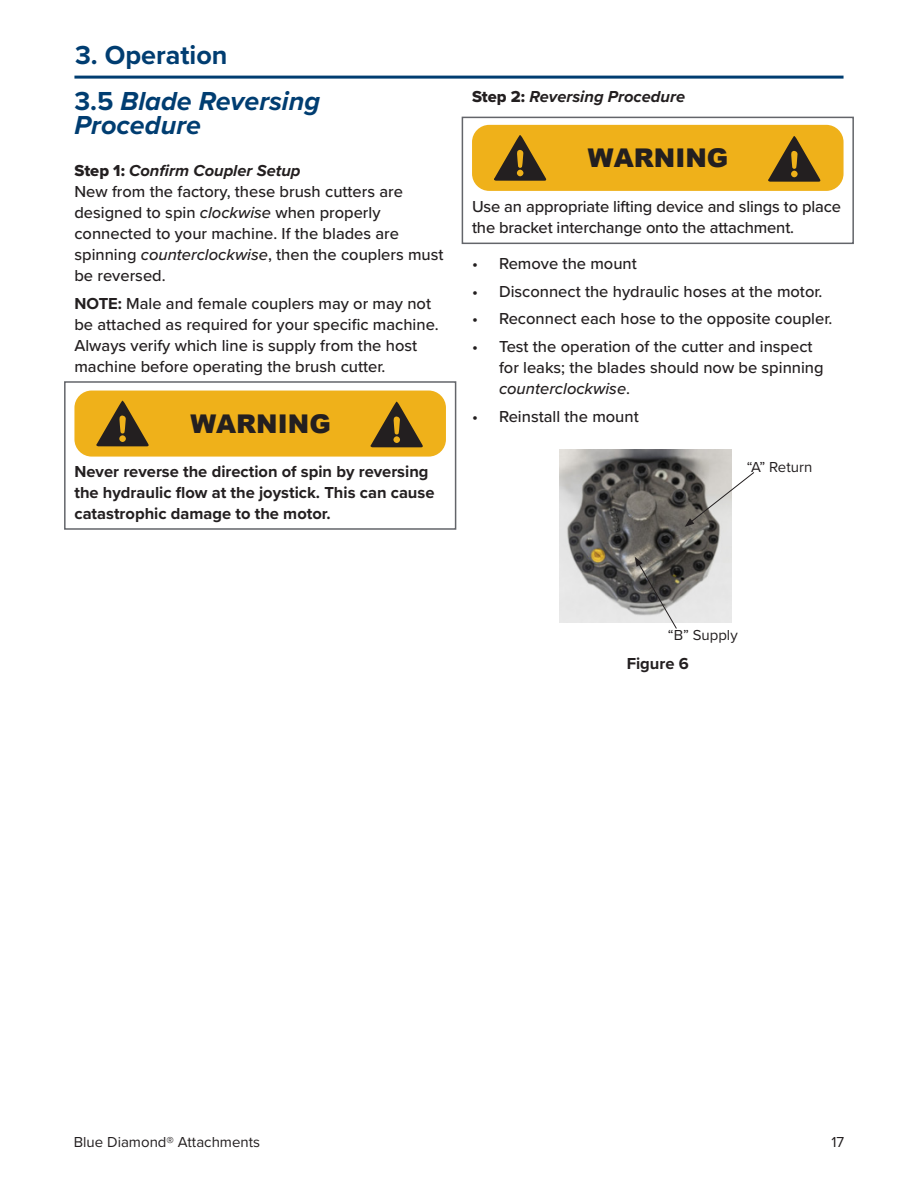
<style>
.page{position:relative;width:918px;height:1188px;background:#fff}
.page>*{position:absolute;margin:0;border:0;box-sizing:border-box;transform-origin:0 0}
.t1{font:italic 700 27px/24px "Proxima Nova";color:#003d71}
.t2{font:700 27px "Proxima Nova";color:#003d71}
.t3{font:900 25.8px "Arial";color:#231f20}
.t4{font:500 16.5px/21px "Proxima Nova";color:#231f20}
.t5{font:700 16.5px/21px "Proxima Nova";color:#231f20}
.t6{font:italic 700 16.5px "Proxima Nova";color:#231f20}
.t7{font:15px "Proxima Nova";color:#231f20}
.s1{font-style:normal}
.s2{font-family:"Proxima Nova Extrabld";font-weight:400}
.s3{font-weight:700;font-style:italic}
.s4{font-style:italic}
.s5{font-weight:700}
.s6{font-family:"Proxima Nova Extrabld";font-weight:400;font-style:normal}
</style>
<div class="page">
<hr style="left:74px;top:76px;width:770px;height:3px;background:#003d71">
<div style="left:74px;top:391px;width:372px;height:66px;background:#efb11a;border-radius:17px"></div>
<svg style="left:96px;top:401px;width:53px;height:45px"></svg>
<svg style="left:371px;top:402px;width:52px;height:45px"></svg>
<div style="left:64px;top:381px;width:392px;height:149px;border:2px solid #63656a"></div>
<div style="left:472px;top:125px;width:372px;height:66px;background:#efb11a;border-radius:17px"></div>
<svg style="left:494px;top:135px;width:53px;height:46px"></svg>
<svg style="left:768px;top:136px;width:53px;height:46px"></svg>
<div style="left:462px;top:117px;width:392px;height:127px;border:2px solid #63656a"></div>
<img style="left:559px;top:449px;width:172px;height:173px">
<svg style="left:685px;top:471px;width:70px;height:56px"></svg>
<svg style="left:635px;top:557px;width:42px;height:72px;background:#83817f"></svg>
<p class="t2" style="left:75px;top:35px;width:154px">3. Operation</p>
<p class="t1" style="left:74px;top:88px;width:247px"><span class="s1">3.5</span> Blade Reversing<br>Procedure</p>
<p class="t4" style="left:74px;top:159px;width:371px"><span class="s2">Step 1:</span> <span class="s3">Confirm Coupler Setup<br></span>New from the factory, these brush cutters are designed to spin <span class="s4">clockwise</span> when properly connected to your machine. If the blades are spinning <span class="s4">counterclockwise</span>, then the couplers must be reversed.</p>
<p class="t4" style="left:74px;top:292px;width:366px"><span class="s5">NOTE:</span> Male and female couplers may or may not be attached as required for your specific machine.<br>Always verify which line is supply from the host machine before operating the brush cutter.</p>
<p class="t3" style="left:190px;top:405px;width:142px">WARNING</p>
<p class="t5" style="left:74px;top:460px;width:362px">Never reverse the direction of spin by reversing the hydraulic flow at the joystick. This can cause catastrophic damage to the motor.</p>
<p class="t6" style="left:472px;top:84px;width:215px"><span class="s6">Step 2:</span> Reversing Procedure</p>
<p class="t3" style="left:588px;top:139px;width:142px">WARNING</p>
<p class="t4" style="left:472px;top:196px;width:370px">Use an appropriate lifting device and slings to place the bracket interchange onto the attachment.</p>
<p class="t4" style="left:472px;top:252px;width:166px">• Remove the mount</p>
<p class="t4" style="left:472px;top:280px;width:352px">• Disconnect the hydraulic hoses at the motor.</p>
<p class="t4" style="left:472px;top:308px;width:362px">• Reconnect each hose to the opposite coupler.</p>
<p class="t4" style="left:499px;top:335px;width:326px;text-indent:-27px">• Test the operation of the cutter and inspect for leaks; the blades should now be spinning <span class="s4">counterclockwise</span>.</p>
<p class="t4" style="left:472px;top:405px;width:168px">• Reinstall the mount</p>
<p class="t7" style="left:747px;top:455px;width:67px">“A” Return</p>
<p class="t7" style="left:668px;top:624px;width:71px">“B” Supply</p>
<p class="t5" style="left:627px;top:652px;width:64px">Figure 6</p>
<p class="t7" style="left:74px;top:1131px;width:188px">Blue Diamond® Attachments</p>
<p class="t7" style="left:831px;top:1131px;width:14px">17</p>
</div>
